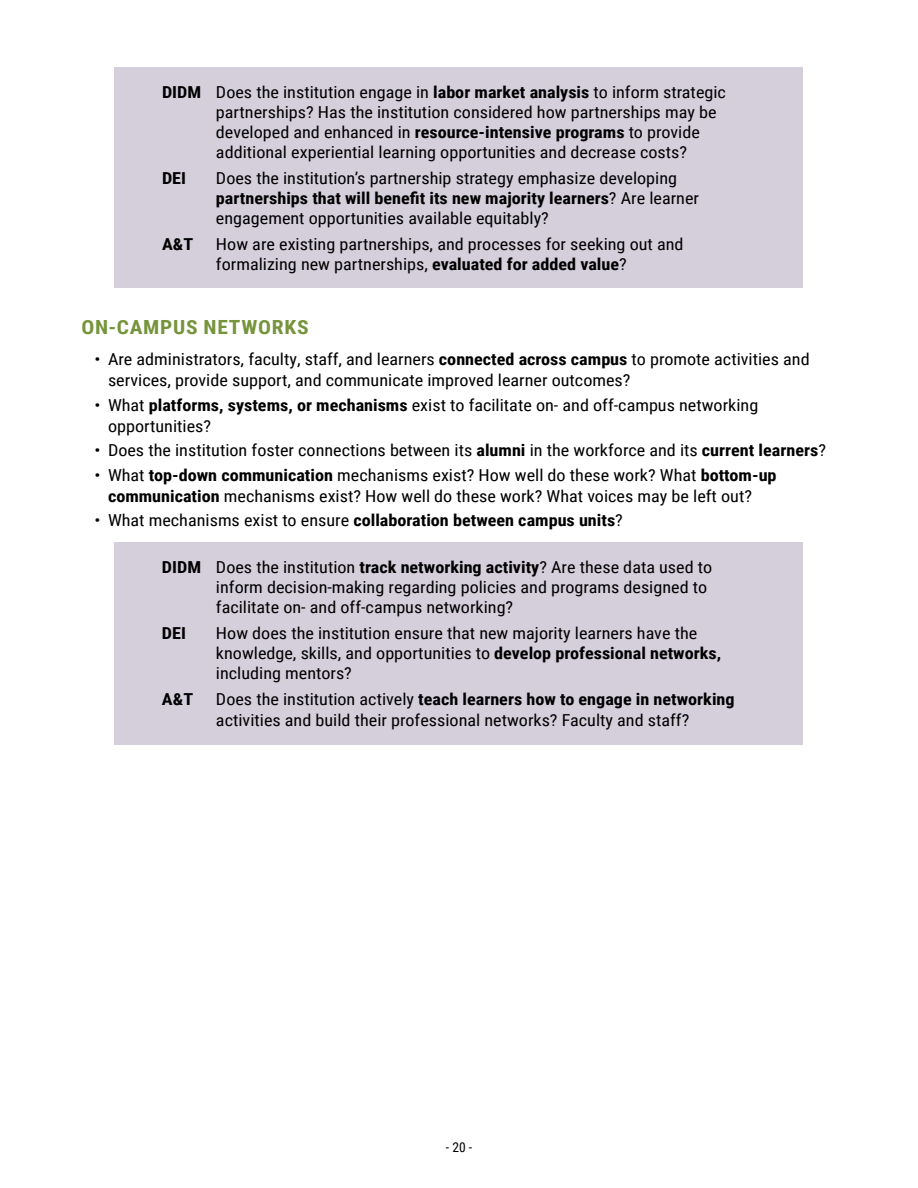
<style>
.page{position:relative;width:918px;height:1188px;background:#fff}
.page>*{position:absolute;margin:0;border:0;box-sizing:border-box;transform-origin:0 0}
.t1{font:700 19.5px "Roboto Condensed";letter-spacing:.035em;color:#76943c;scale:1.1 1}
.t2{font:16.5px/19.8px "Roboto Condensed";color:#000;scale:1.1 1}
.t3{font:700 16.5px "Roboto Condensed";color:#000;scale:1.1 1}
.t4{font:13.5px "Roboto Condensed";color:#000}
.s1{font-weight:700}
.s2{font-weight:400}
</style>
<div class="page">
<div style="left:115px;top:68px;width:688px;height:108px;background:#d5cfdc"></div>
<div style="left:115px;top:153px;width:688px;height:89px;background:#d5cfdc"></div>
<div style="left:115px;top:220px;width:688px;height:68px;background:#d5cfdc"></div>
<div style="left:115px;top:542px;width:688px;height:89px;background:#d5cfdc"></div>
<div style="left:115px;top:609px;width:688px;height:88px;background:#d5cfdc"></div>
<div style="left:115px;top:675px;width:688px;height:70px;background:#d5cfdc"></div>
<p class="t2" style="left:216px;top:82px;width:465px;text-indent:-54px"><span class="s1">DIDM</span> Does the institution engage in <span class="s1">labor market analysis</span> to inform strategic partnerships? Has the institution considered how partnerships may be developed and enhanced in <span class="s1">resource-intensive programs</span> to provide additional experiential learning opportunities and decrease costs?</p>
<p class="t3" style="left:162px;top:167px;width:23px">DEI</p>
<p class="t2" style="left:216px;top:168px;width:441px">Does the institution’s partnership strategy emphasize developing <span class="s1">partnerships that will benefit its new majority learners</span>? Are learner engagement opportunities available equitably?</p>
<p class="t3" style="left:162px;top:233px;width:30px">A&amp;T</p>
<p class="t2" style="left:216px;top:234px;width:427px">How are existing partnerships, and processes for seeking out and formalizing new partnerships, <span class="s1">evaluated for added value</span>?</p>
<p class="t1" style="left:81px;top:313px;width:208px">ON-CAMPUS NETWORKS</p>
<p class="t2" style="left:108px;top:348px;width:639px;line-height:21px;text-indent:-14px">• Are administrators, faculty, staff, and learners <span class="s1">connected across campus</span> to promote activities and services, provide support, and communicate improved learner outcomes?</p>
<p class="t2" style="left:108px;top:394px;width:593px;line-height:21px;text-indent:-14px">• What <span class="s1">platforms, systems, or mechanisms</span> exist to facilitate on- and off-campus networking opportunities?</p>
<p class="t2" style="left:94px;top:440px;width:667px">• Does the institution foster connections between its <span class="s1">alumni</span> in the workforce and its <span class="s1">current learners</span>?</p>
<p class="t2" style="left:108px;top:464px;width:609px;line-height:21px;text-indent:-14px">• What <span class="s1">top-down communication</span> mechanisms exist? How well do these work? What <span class="s1">bottom-up communication</span> mechanisms exist? How well do these work? What voices may be left out?</p>
<p class="t3" style="left:94px;top:509px;width:482px"><span class="s2">• What mechanisms exist to ensure</span> collaboration between campus units<span class="s2">?</span></p>
<p class="t2" style="left:216px;top:557px;width:453px;text-indent:-54px"><span class="s1">DIDM</span> Does the institution <span class="s1">track networking activity</span>? Are these data used to inform decision-making regarding policies and programs designed to facilitate on- and off-campus networking?</p>
<p class="t3" style="left:162px;top:622px;width:23px">DEI</p>
<p class="t2" style="left:216px;top:623px;width:461px">How does the institution ensure that new majority learners have the knowledge, skills, and opportunities to <span class="s1">develop professional networks, </span>including mentors?</p>
<p class="t3" style="left:162px;top:688px;width:30px">A&amp;T</p>
<p class="t2" style="left:216px;top:688px;width:473px;line-height:21px">Does the institution actively <span class="s1">teach learners how to engage in networking </span>activities and build their professional networks? Faculty and staff?</p>
<p class="t4" style="left:446px;top:1138px;width:28px">- 20 -</p>
</div>
